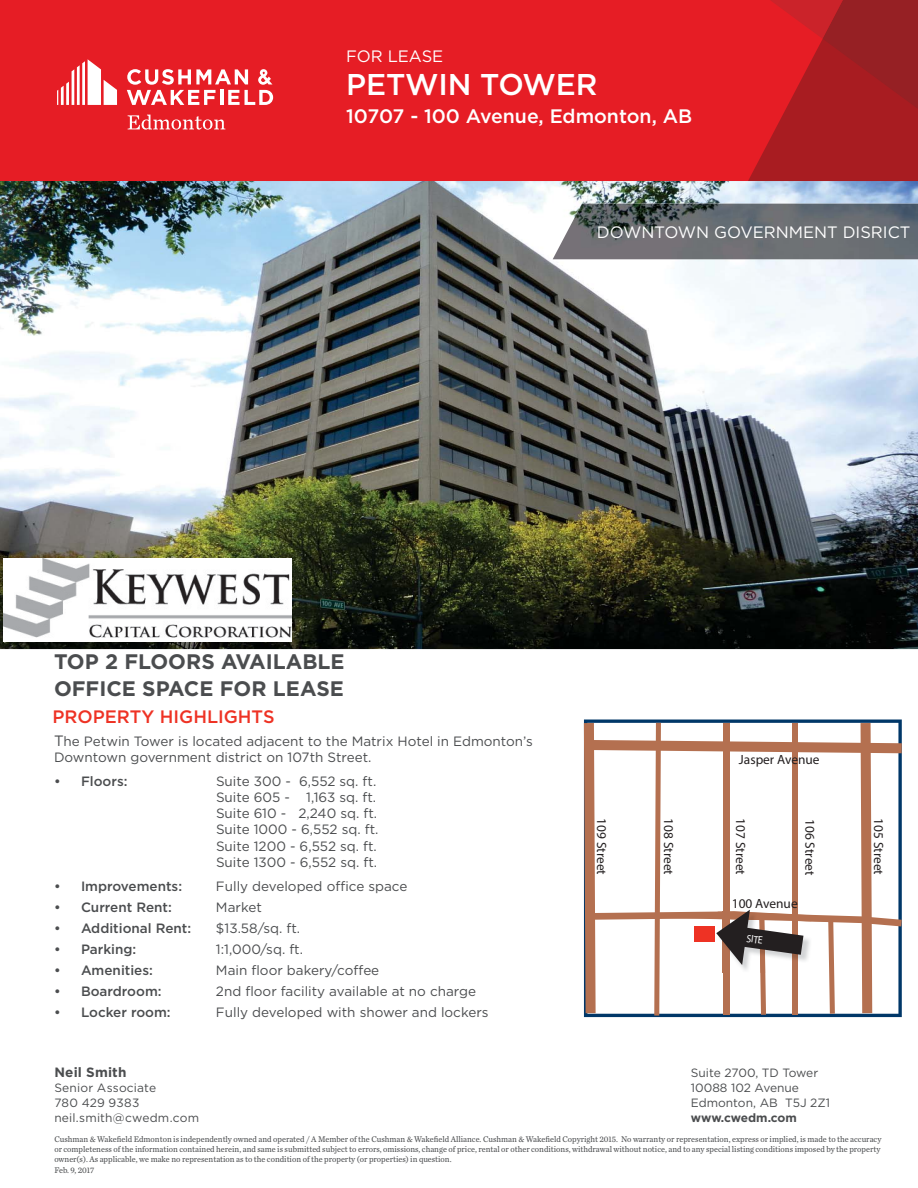
<style>
.page{position:relative;width:918px;height:1188px;background:#fff}
.page>*{position:absolute;margin:0;border:0;box-sizing:border-box;transform-origin:0 0}
.t1{font:500 30px "Gotham";letter-spacing:-.005em;color:#fff}
.t2{font:700 21px/27px "Gotham";color:#4b4d4f}
.t3{font:500 19.5px "Gotham";color:#fff}
.t4{font:500 18px "Gotham";color:#ee3224}
.t5{font:16.5px "Gotham";color:#fff}
.t6{font:13.5px/16.2px "Gotham";color:#4b4d4f}
.t7{font:500 13.5px "Gotham";color:#4b4d4f}
.t8{font:700 13.5px "Gotham";letter-spacing:.02em;color:#4b4d4f}
.t9{font:13.35px "Myriad Pro";color:#231f20}
.t10{font:12px/15px "Gotham";color:#4b4d4f}
.t11{font:700 12px "Gotham";letter-spacing:-.005em;color:#4b4d4f}
.t12{font:10.65px "Myriad Pro";color:#fff;scale:.9 1}
.t13{font:8.7px/10.4px "Chronicle Text G2";color:#4b4d4f;scale:.95 1}
.s1{font-size:15px}
</style>
<div class="page">
<img style="left:0;top:181px;width:918px;height:468px">
<img style="left:553px;top:204px;width:365px;height:55px">
<img style="left:3px;top:559px;width:288px;height:82px">
<svg style="left:583px;top:719px;width:319px;height:299px"></svg>
<div style="left:0;top:0;width:918px;height:181px;background:#e61d25"></div>
<svg style="left:748px;top:0;width:170px;height:181px"></svg>
<svg style="left:57px;top:59px;width:60px;height:46px"></svg>
<svg style="left:127px;top:69px;width:146px;height:36px"></svg>
<svg style="left:128px;top:115px;width:97px;height:15px"></svg>
<h3 class="t5" style="left:346px;top:50px;width:99px">FOR LEASE</h3>
<h1 class="t1" style="left:346px;top:74px;width:253px">PETWIN TOWER</h1>
<h3 class="t3" style="left:346px;top:109px;width:348px">10707 - 100 Avenue, Edmonton, AB</h3>
<h3 class="t5" style="left:597px;top:226px;width:315px">DOWNTOWN GOVERNMENT DISRICT</h3>
<h2 class="t2" style="left:54px;top:649px;width:292px">TOP 2 FLOORS AVAILABLE<br>OFFICE SPACE FOR LEASE</h2>
<h3 class="t4" style="left:53px;top:710px;width:223px">PROPERTY HIGHLIGHTS</h3>
<h3 class="t6" style="left:54px;top:734px;width:480px"><span class="s1">T</span>he Petwin Tower is located adjacent to the Matrix Hotel in Edmonton’s<br>Downtown government district on 107th Street.</h3>
<h3 class="t7" style="left:54px;top:776px;width:75px">• Floors:</h3>
<h3 class="t6" style="left:216px;top:774px;width:164px">Suite 300 - 6,552 sq. ft.<br>Suite 605 - 1,163 sq. ft.<br>Suite 610 - 2,240 sq. ft.<br>Suite 1000 - 6,552 sq. ft.<br>Suite 1200 - 6,552 sq. ft.<br>Suite 1300 - 6,552 sq. ft.</h3>
<h3 class="t7" style="left:54px;top:881px;width:130px">• Improvements:</h3>
<h3 class="t6" style="left:216px;top:879px;width:193px">Fully developed office space</h3>
<h3 class="t7" style="left:54px;top:902px;width:119px">• Current Rent:</h3>
<h3 class="t6" style="left:216px;top:900px;width:47px">Market</h3>
<h3 class="t7" style="left:54px;top:923px;width:139px">• Additional Rent:</h3>
<h3 class="t6" style="left:216px;top:921px;width:86px">$13.58/sq. ft.</h3>
<h3 class="t7" style="left:54px;top:944px;width:84px">• Parking:</h3>
<h3 class="t6" style="left:216px;top:942px;width:89px">1:1,000/sq. ft.</h3>
<h3 class="t7" style="left:54px;top:965px;width:100px">• Amenities:</h3>
<h3 class="t6" style="left:216px;top:963px;width:165px">Main floor bakery/coffee</h3>
<h3 class="t7" style="left:54px;top:986px;width:109px">• Boardroom:</h3>
<h3 class="t6" style="left:216px;top:984px;width:262px">2nd floor facility available at no charge</h3>
<h3 class="t7" style="left:54px;top:1007px;width:118px">• Locker room:</h3>
<h3 class="t6" style="left:216px;top:1005px;width:274px">Fully developed with shower and lockers</h3>
<h3 class="t8" style="left:54px;top:1064px;width:74px">Neil Smith</h3>
<h3 class="t10" style="left:54px;top:1081px;width:146px">Senior Associate<br>780 429 9383 neil.smith@cwedm.com</h3>
<h3 class="t9" style="left:739px;top:752px;width:82px">Jasper Avenue</h3>
<h3 class="t9" style="left:610px;top:818px;width:58px;rotate:90deg">109 Street</h3>
<h3 class="t9" style="left:677px;top:818px;width:58px;rotate:90deg">108 Street</h3>
<h3 class="t9" style="left:748px;top:818px;width:58px;rotate:90deg">107 Street</h3>
<h3 class="t9" style="left:732px;top:896px;width:67px">100 Avenue</h3>
<h3 class="t9" style="left:818px;top:819px;width:58px;rotate:90deg">106 Street</h3>
<h3 class="t9" style="left:886px;top:818px;width:58px;rotate:90deg">105 Street</h3>
<p class="t12" style="left:748px;top:932px;width:20px;rotate:8deg">SITE</p>
<h3 class="t10" style="left:691px;top:1066px;width:141px">Suite 2700, TD Tower<br>10088 102 Avenue<br>Edmonton, AB T5J 2Z1</h3>
<h3 class="t11" style="left:691px;top:1110px;width:108px">www.cwedm.com</h3>
<p class="t13" style="left:54px;top:1134px;width:872px">Cushman &amp; Wakefield Edmonton is independently owned and operated / A Member of the Cushman &amp; Wakefield Alliance. Cushman &amp; Wakefield Copyright 2015. No warranty or representation, express or implied, is made to the accuracy or completeness of the information contained herein, and same is submitted subject to errors, omissions, change of price, rental or other conditions, withdrawal without notice, and to any special listing conditions imposed by the property owner(s). As applicable, we make no representation as to the condition of the property (or properties) in question.<br>Feb. 9, 2017</p>
</div>
